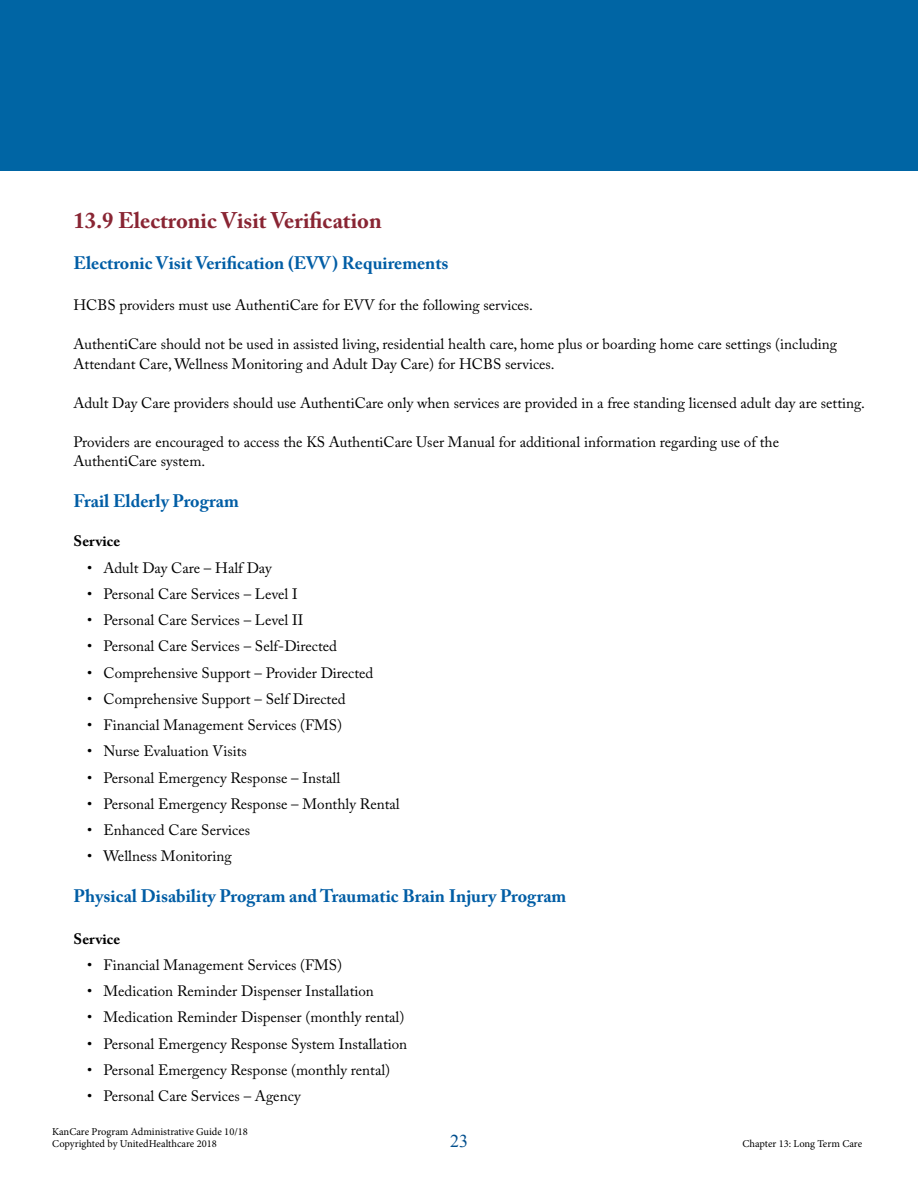
<style>
.page{position:relative;width:918px;height:1188px;background:#fff}
.page>*{position:absolute;margin:0;border:0;box-sizing:border-box;transform-origin:0 0}
.t1{font:700 22.5px "Adobe Caslon Pro";color:#892533}
.t2{font:700 18px "Adobe Caslon Pro";color:#005da5}
.t3{font:18px "Times New Roman";color:#004e8d}
.t4{font:15px/19.5px "Adobe Caslon Pro";color:#000}
.t5{font:700 15px "Adobe Caslon Pro";color:#000}
.t6{font:10.5px/12.6px "Minion Pro";color:#000}
</style>
<div class="page">
<div style="left:0;top:0;width:918px;height:171px;background:#0065a4"></div>
<h1 class="t1" style="left:74px;top:207px;width:310px">13.9 Electronic Visit Verification</h1>
<p class="t2" style="left:74px;top:252px;width:377px">Electronic Visit Verification (EVV) Requirements</p>
<p class="t4" style="left:74px;top:295px;width:461px">HCBS providers must use AuthentiCare for EVV for the following services.</p>
<p class="t4" style="left:74px;top:334px;width:765px">AuthentiCare should not be used in assisted living, residential health care, home plus or boarding home care settings (including<br>Attendant Care, Wellness Monitoring and Adult Day Care) for HCBS services.</p>
<p class="t4" style="left:74px;top:393px;width:793px">Adult Day Care providers should use AuthentiCare only when services are provided in a free standing licensed adult day are setting.</p>
<p class="t4" style="left:74px;top:432px;width:707px">Providers are encouraged to access the KS AuthentiCare User Manual for additional information regarding use of the<br>AuthentiCare system.</p>
<p class="t2" style="left:74px;top:491px;width:167px">Frail Elderly Program</p>
<p class="t5" style="left:74px;top:532px;width:48px">Service</p>
<p class="t4" style="left:87px;top:558px;width:186px">• Adult Day Care – Half Day</p>
<p class="t4" style="left:87px;top:584px;width:212px">• Personal Care Services – Level I</p>
<p class="t4" style="left:87px;top:610px;width:218px">• Personal Care Services – Level II</p>
<p class="t4" style="left:87px;top:636px;width:252px">• Personal Care Services – Self-Directed</p>
<p class="t4" style="left:87px;top:663px;width:288px">• Comprehensive Support – Provider Directed</p>
<p class="t4" style="left:87px;top:689px;width:260px">• Comprehensive Support – Self Directed</p>
<p class="t4" style="left:87px;top:715px;width:257px">• Financial Management Services (FMS)</p>
<p class="t4" style="left:87px;top:741px;width:161px">• Nurse Evaluation Visits</p>
<p class="t4" style="left:87px;top:768px;width:255px">• Personal Emergency Response – Install</p>
<p class="t4" style="left:87px;top:794px;width:314px">• Personal Emergency Response – Monthly Rental</p>
<p class="t4" style="left:87px;top:820px;width:165px">• Enhanced Care Services</p>
<p class="t4" style="left:87px;top:846px;width:146px">• Wellness Monitoring</p>
<p class="t2" style="left:74px;top:886px;width:494px">Physical Disability Program and Traumatic Brain Injury Program</p>
<p class="t5" style="left:74px;top:930px;width:48px">Service</p>
<p class="t4" style="left:87px;top:955px;width:257px">• Financial Management Services (FMS)</p>
<p class="t4" style="left:87px;top:981px;width:288px">• Medication Reminder Dispenser Installation</p>
<p class="t4" style="left:87px;top:1007px;width:319px">• Medication Reminder Dispenser (monthly rental)</p>
<p class="t4" style="left:87px;top:1034px;width:322px">• Personal Emergency Response System Installation</p>
<p class="t4" style="left:87px;top:1060px;width:305px">• Personal Emergency Response (monthly rental)</p>
<p class="t4" style="left:87px;top:1086px;width:215px">• Personal Care Services – Agency</p>
<p class="t6" style="left:52px;top:1125px;width:197px">KanCare Program Administrative Guide 10/18<br>Copyrighted by UnitedHealthcare 2018</p>
<p class="t3" style="left:450px;top:1129px;width:19px">23</p>
<p class="t6" style="left:742px;top:1138px;width:121px">Chapter 13: Long Term Care</p>
</div>
